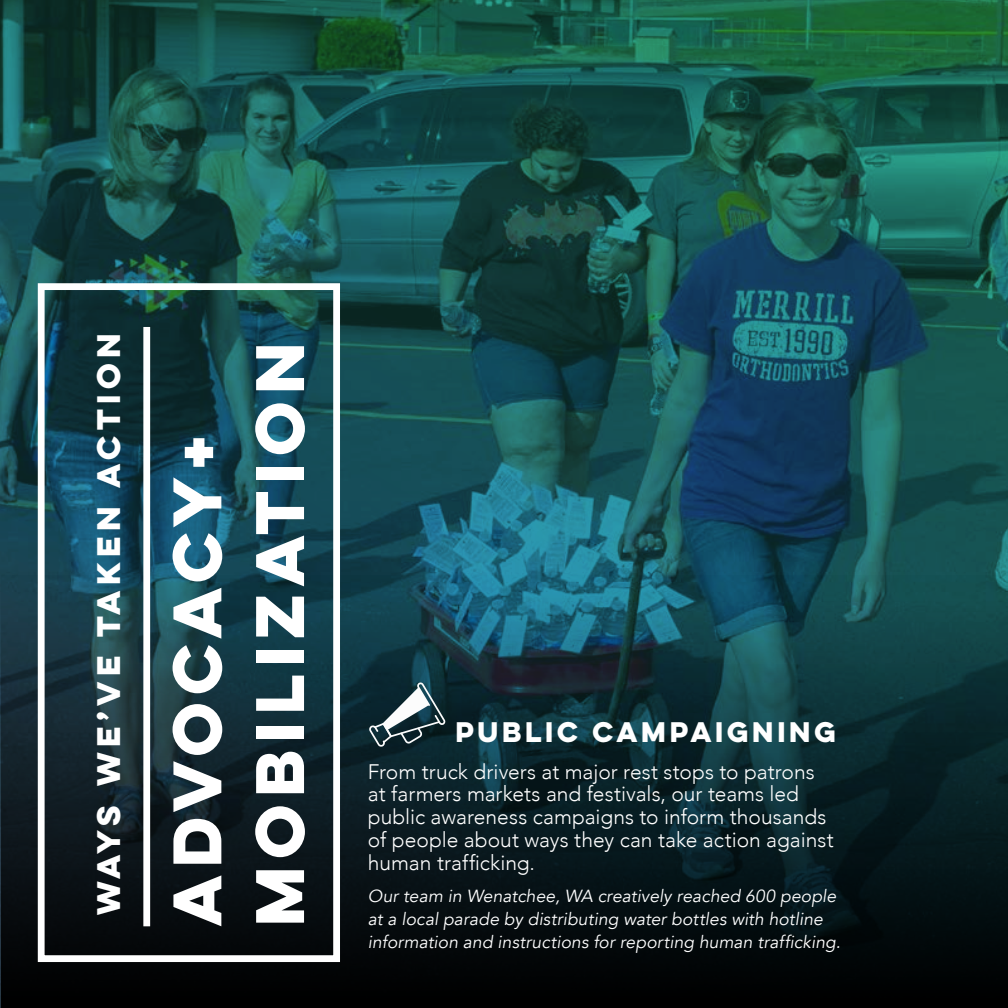
<style>
.page{position:relative;width:1008px;height:1008px;background:#fff}
.page>*{position:absolute;margin:0;border:0;box-sizing:border-box;transform-origin:0 0}
.t1{font:700 61.43px/82.6px "Lulo Clean One";letter-spacing:-.1em;color:#fff}
.t2{font:700 29.22px "Lulo Clean One";letter-spacing:-.04em;color:#fff}
.t3{font:700 25.38px "Lulo Clean One";letter-spacing:-.08em;color:#fff}
.t4{font:300 21px/22.8px "Avenir";color:#fff}
.t5{font:italic 17.5px/22.8px "Avenir";letter-spacing:.005em;color:#fff}
</style>
<div class="page">
<img style="left:0;top:0;width:1008px;height:1008px">
<svg style="left:2px;top:575px;width:1006px;height:433px;background:#0c252b"></svg>
<svg style="left:369px;top:682px;width:77px;height:65px"></svg>
<div style="left:143px;top:327px;width:7px;height:599px;background:#fff"></div>
<div style="left:38px;top:283px;width:302px;height:679px;border:7px solid #fff"></div>
<h2 class="t2" style="left:86px;top:915px;width:590px;rotate:-90deg">WAYS WE’VE TAKEN ACTION</h2>
<h1 class="t1" style="left:154px;top:926px;width:599px;rotate:-90deg">ADVOCACY+<br>MOBILIZATION</h1>
<p class="t3" style="left:455px;top:712px;width:387px">PUBLIC CAMPAIGNING</p>
<p class="t4" style="left:368px;top:760px;width:467px">From truck drivers at major rest stops to patrons at farmers markets and festivals, our teams led public awareness campaigns to inform thousands of people about ways they can take action against human trafficking.</p>
<p class="t5" style="left:368px;top:885px;width:474px">Our team in Wenatchee, WA creatively reached 600 people at a local parade by distributing water bottles with hotline information and instructions for reporting human trafficking.</p>
</div>
